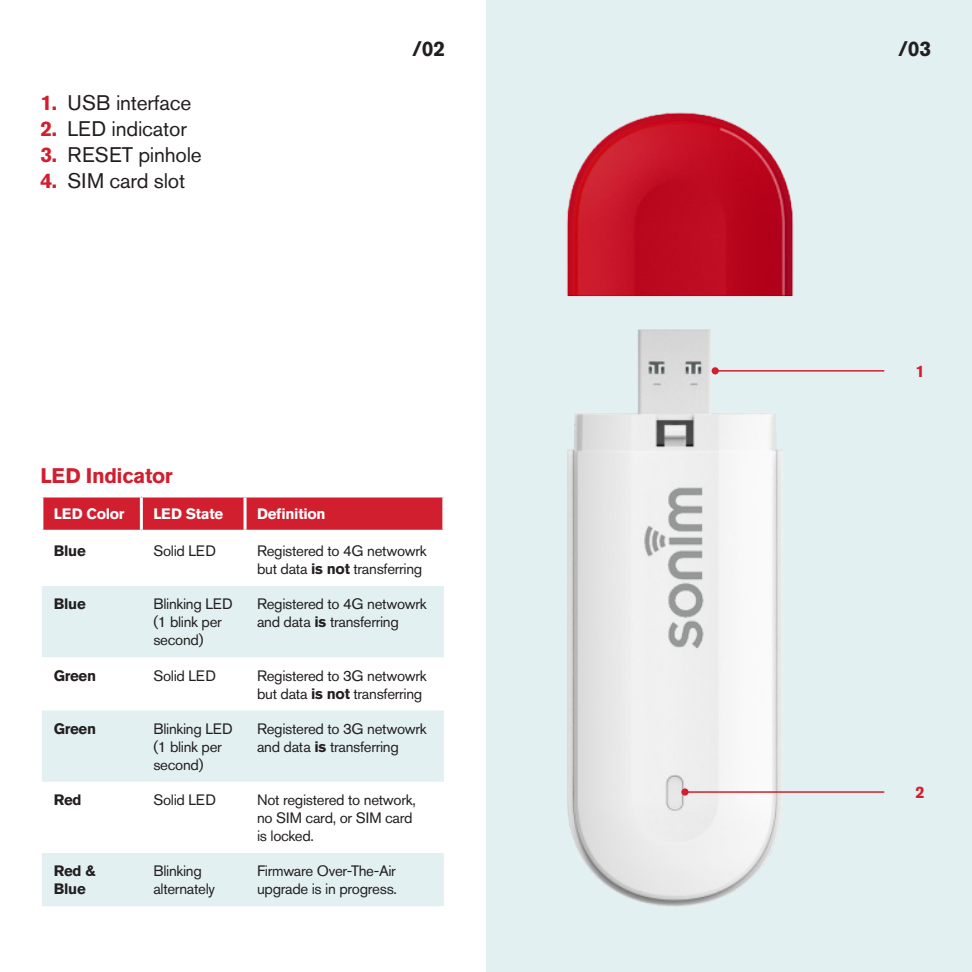
<style>
.page{position:relative;width:972px;height:972px;background:#fff}
.page>*{position:absolute;margin:0;border:0;box-sizing:border-box;transform-origin:0 0}
.t1{font:21px "Akzidenz Grotesk Pro";letter-spacing:-.01em;color:#231f20}
.Body_Paragraph{font:700 21px "Akzidenz Grotesk Pro";letter-spacing:-.02em;color:#d21f2f}
.t2{font:700 21px "Akzidenz Grotesk Pro";color:#231f20}
.t3{font:700 16.5px "Akzidenz Grotesk Pro";color:#d21f2f}
.t4{font:15px/18px "Akzidenz Grotesk Pro";letter-spacing:-.02em;color:#231f20}
.t5{font:700 15px/18px "Akzidenz Grotesk Pro";letter-spacing:-.02em;color:#231f20}
.t6{font:700 15px "Akzidenz Grotesk Pro";letter-spacing:-.02em;color:#fff}
.s1{font-weight:700;color:#d21f2f}
.s2{font-weight:700}
</style>
<div class="page">
<div style="left:486px;top:0;width:486px;height:972px;background:#e3f0f2"></div>
<div style="left:43px;top:498px;width:399px;height:32px;background:#d21f2f"></div>
<svg style="left:42px;top:586px;width:402px;height:320px;fill:#e3f0f2"></svg>
<hr style="left:140px;top:498px;width:3px;height:32px;background:#fff">
<hr style="left:244px;top:498px;width:3px;height:32px;background:#fff">
<img style="left:566px;top:112px;width:228px;height:795px">
<hr style="left:685px;top:791px;width:199px;height:2px;background:#d21f2f">
<div style="left:681px;top:788px;width:8px;height:8px;background:#d21f2f;border-radius:50%"></div>
<hr style="left:715px;top:370px;width:169px;height:2px;background:#d21f2f">
<div style="left:712px;top:367px;width:7px;height:7px;background:#d21f2f;border-radius:50%"></div>
<p class="t1" style="left:40px;top:89px;width:152px"><span class="s1">1.</span> USB interface</p>
<p class="t1" style="left:40px;top:115px;width:148px"><span class="s1">2.</span> LED indicator</p>
<p class="t1" style="left:40px;top:141px;width:163px"><span class="s1">3.</span> RESET pinhole</p>
<p class="t1" style="left:40px;top:167px;width:146px"><span class="s1">4.</span> SIM card slot</p>
<p class="t2" style="left:412px;top:35px;width:35px">/02</p>
<p class="Body_Paragraph" style="left:40px;top:462px;width:134px">LED Indicator</p>
<p class="t6" style="left:54px;top:504px;width:72px">LED Color</p>
<p class="t6" style="left:153px;top:504px;width:71px">LED State</p>
<p class="t6" style="left:257px;top:504px;width:70px">Definition</p>
<p class="t5" style="left:54px;top:542px;width:33px">Blue</p>
<p class="t4" style="left:153px;top:542px;width:64px">Solid LED</p>
<p class="t4" style="left:257px;top:542px;width:171px">Registered to 4G netwowrk but data <span class="s2">is not</span> transferring</p>
<p class="t5" style="left:54px;top:595px;width:33px">Blue</p>
<p class="t4" style="left:153px;top:595px;width:81px">Blinking LED (1 blink per second)</p>
<p class="t4" style="left:257px;top:595px;width:171px">Registered to 4G netwowrk and data <span class="s2">is</span> transferring</p>
<p class="t5" style="left:54px;top:666px;width:44px">Green</p>
<p class="t4" style="left:153px;top:666px;width:64px">Solid LED</p>
<p class="t4" style="left:257px;top:666px;width:171px">Registered to 3G netwowrk but data <span class="s2">is not</span> transferring</p>
<p class="t5" style="left:54px;top:719px;width:44px">Green</p>
<p class="t4" style="left:153px;top:719px;width:81px">Blinking LED (1 blink per second)</p>
<p class="t4" style="left:257px;top:719px;width:171px">Registered to 3G netwowrk and data <span class="s2">is</span> transferring</p>
<p class="t5" style="left:54px;top:791px;width:29px">Red</p>
<p class="t4" style="left:153px;top:791px;width:64px">Solid LED</p>
<p class="t4" style="left:257px;top:791px;width:160px">Not registered to network, no SIM card, or SIM card is locked.</p>
<p class="t5" style="left:54px;top:862px;width:43px">Red &amp;<br>Blue</p>
<p class="t4" style="left:153px;top:862px;width:63px">Blinking alternately</p>
<p class="t4" style="left:257px;top:862px;width:141px">Firmware Over-The-Air upgrade is in progress.</p>
<p class="t2" style="left:898px;top:35px;width:35px">/03</p>
<p class="t3" style="left:915px;top:360px;width:11px">1</p>
<p class="t3" style="left:915px;top:781px;width:11px">2</p>
</div>
